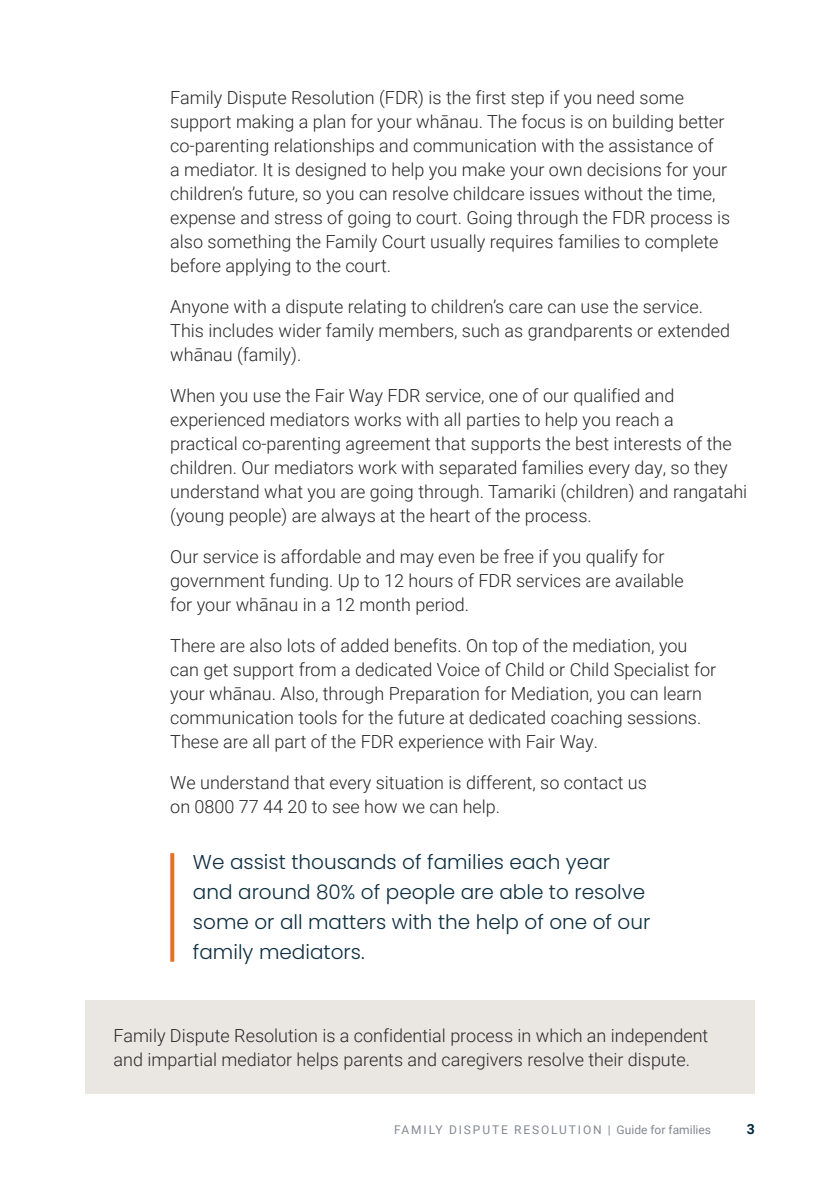
<style>
.page{position:relative;width:840px;height:1191px;background:#fff}
.page>*{position:absolute;margin:0;border:0;box-sizing:border-box;transform-origin:0 0}
.Emphase{font:300 20px/30px "Poppins";color:#0f2f40}
.Body{font:300 18px/24px "Roboto";color:#292829}
.Body_box{font:300 18px/24px "Roboto";color:#292829}
.t1{font:700 14px "Roboto";color:#00293a}
.t2{font:12px "Roboto";letter-spacing:.155em;color:#838894}
</style>
<div class="page">
<hr style="left:0;top:329px;width:1px;height:137px;background:#ffe3a5">
<svg style="left:170px;top:853px;width:4px;height:108px"></svg>
<div style="left:85px;top:1000px;width:669px;height:94px;background:#eae7e3"></div>
<p class="Body" style="left:170px;top:85px;width:561px">Family Dispute Resolution (FDR) is the first step if you need some support making a plan for your whānau. The focus is on building better co-parenting relationships and communication with the assistance of<br>a mediator. It is designed to help you make your own decisions for your children’s future, so you can resolve childcare issues without the time, expense and stress of going to court. Going through the FDR process is also something the Family Court usually requires families to complete before applying to the court.</p>
<p class="Body" style="left:170px;top:294px;width:561px">Anyone with a dispute relating to children’s care can use the service.<br>This includes wider family members, such as grandparents or extended whānau (family).</p>
<p class="Body" style="left:170px;top:383px;width:578px">When you use the Fair Way FDR service, one of our qualified and experienced mediators works with all parties to help you reach a<br>practical co-parenting agreement that supports the best interests of the children. Our mediators work with separated families every day, so they understand what you are going through. Tamariki (children) and rangatahi (young people) are always at the heart of the process.</p>
<p class="Body" style="left:170px;top:544px;width:515px">Our service is affordable and may even be free if you qualify for government funding. Up to 12 hours of FDR services are available for your whānau in a 12 month period.</p>
<p class="Body" style="left:170px;top:633px;width:547px">There are also lots of added benefits. On top of the mediation, you can get support from a dedicated Voice of Child or Child Specialist for your whānau. Also, through Preparation for Mediation, you can learn communication tools for the future at dedicated coaching sessions.<br>These are all part of the FDR experience with Fair Way.</p>
<p class="Body" style="left:170px;top:770px;width:478px">We understand that every situation is different, so contact us on 0800 77 44 20 to see how we can help.</p>
<p class="Emphase" style="left:193px;top:847px;width:458px">We assist thousands of families each year and around 80% of people are able to resolve some or all matters with the help of one of our family mediators.</p>
<p class="Body_box" style="left:113px;top:1022px;width:596px">Family Dispute Resolution is a confidential process in which an independent and impartial mediator helps parents and caregivers resolve their dispute.</p>
<p class="t2" style="left:394px;top:1121px;width:318px">FAMILY DISPUTE RESOLUTION | Guide for families</p>
<p class="t1" style="left:746px;top:1119px;width:10px">3</p>
</div>
